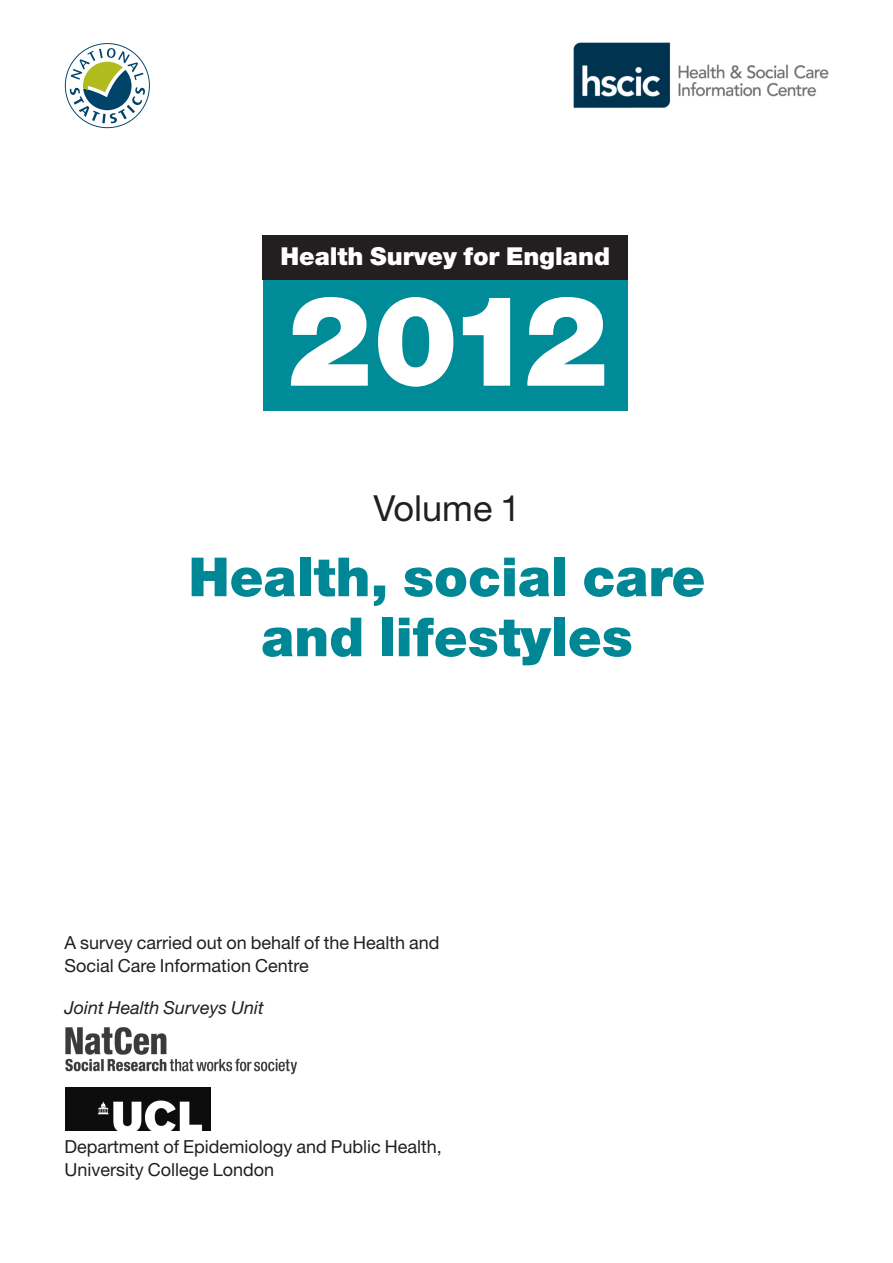
<style>
.page{position:relative;width:893px;height:1263px;background:#fff}
.page>*{position:absolute;margin:0;border:0;box-sizing:border-box;transform-origin:0 0}
.t1{font:900 126px/230.5px "Helvetica Neue";color:#fff}
.t2{font:900 54px/60px "Helvetica Neue";color:#008795;text-align:center}
.t3{font:36px "Helvetica Neue";color:#231f20}
.t4{font:900 24.75px "Helvetica Neue";color:#fff}
.t5{font:18px/22.5px "Helvetica Neue";color:#231f20}
.t6{font:italic 18px "Helvetica Neue";color:#231f20}
</style>
<div class="page">
<div style="left:263px;top:279px;width:364px;height:132px;background:#008b98"></div>
<div style="left:263px;top:235px;width:365px;height:45px;background:#231f20"></div>
<img style="left:573px;top:42px;width:256px;height:66px">
<svg style="left:65px;top:43px;width:85px;height:85px"></svg>
<img style="left:65px;top:1027px;width:233px;height:48px">
<img style="left:66px;top:1087px;width:144px;height:43px">
<h3 class="t4" style="left:280px;top:247px;width:331px">Health Survey for England</h3>
<h1 class="t1" style="left:287px;top:236px;width:323px">2012<br>2</h1>
<h3 class="t3" style="left:374px;top:495px;width:148px">Volume 1</h3>
<h2 class="t2" style="left:189px;top:551px;width:518px">Health, social care and lifestyles</h2>
<p class="t5" style="left:64px;top:933px;width:376px">A survey carried out on behalf of the Health and<br>Social Care Information Centre</p>
<p class="t6" style="left:65px;top:1001px;width:201px">Joint Health Surveys Unit</p>
<p class="t5" style="left:65px;top:1137px;width:379px">Department of Epidemiology and Public Health,<br>University College London</p>
</div>
